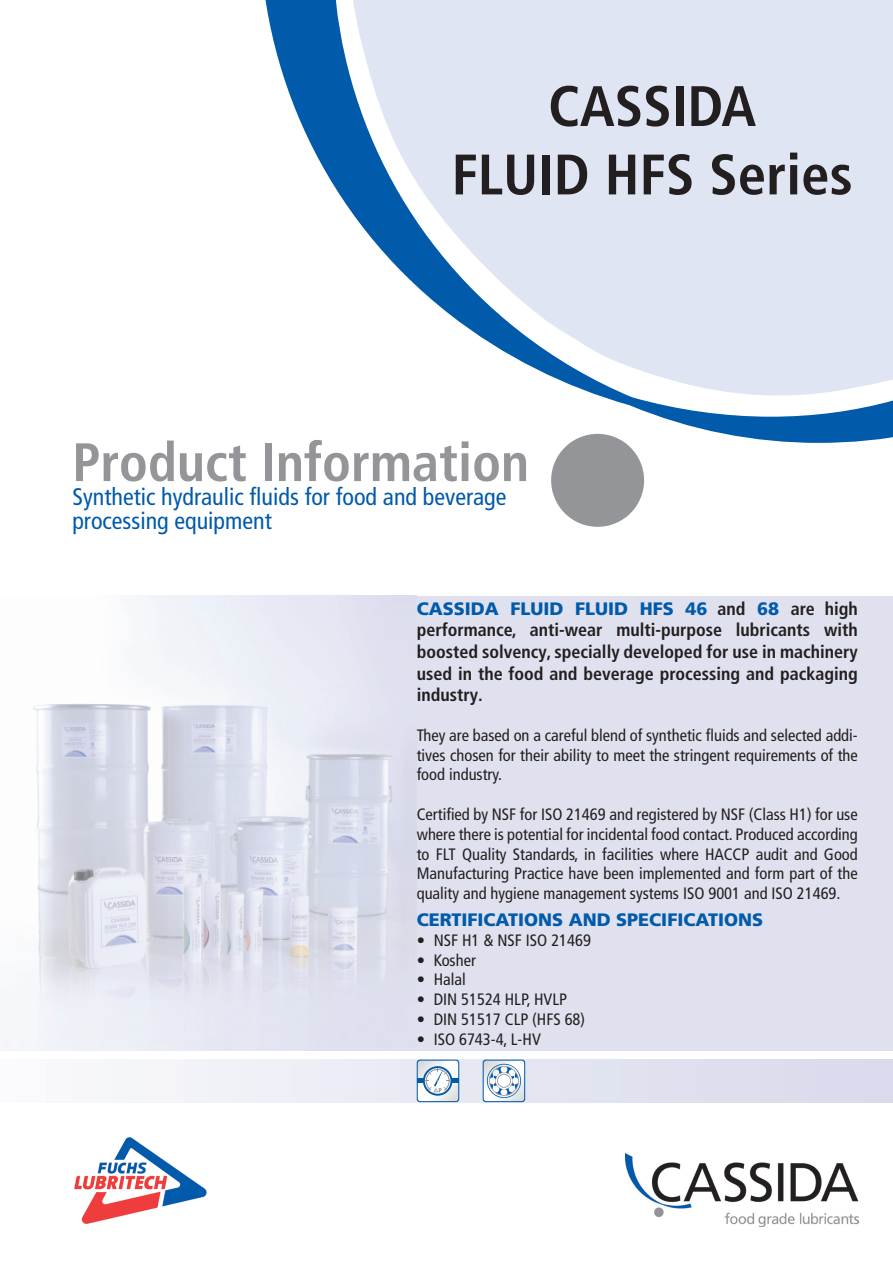
<style>
.page{position:relative;width:893px;height:1263px;background:#fff}
.page>*{position:absolute;margin:0;border:0;box-sizing:border-box;transform-origin:0 0}
.t1{font:700 condensed 57px/68.4px "Frutiger LT Com";color:#231f20;text-align:center}
.t2{font:700 condensed 54px "Frutiger LT Com";color:#939598}
.t3{font:condensed 24px/24px "Frutiger LT Com";color:#015aaa}
.t4{font:700 condensed 18px/21.6px "Frutiger LT Com";color:#231f20;text-align:justify}
.t5{font:900 18px "Frutiger LT Com";color:#015aaa}
.t6{font:condensed 16.5px/19.8px "Frutiger LT Com";color:#231f20;text-align:justify}
.s1{font-weight:900;font-stretch:normal;color:#015aaa}
</style>
<div class="page">
<div style="left:0;top:1059px;width:893px;height:43px;background:linear-gradient(to right,#f9fafc,#d6d9eb)"></div>
<div style="left:551px;top:434px;width:93px;height:93px;background:#939598;border-radius:50%"></div>
<svg style="left:265px;top:0;width:628px;height:443px"></svg>
<svg style="left:345px;top:0;width:548px;height:399px;fill:#e0e5f3"></svg>
<div style="left:0;top:596px;width:893px;height:454px;background:#e0e1ee"></div>
<img style="left:0;top:596px;width:416px;height:454px">
<svg style="left:483px;top:1059px;width:42px;height:43px"></svg>
<svg style="left:417px;top:1059px;width:42px;height:43px"></svg>
<img style="left:625px;top:1153px;width:234px;height:74px">
<img style="left:74px;top:1137px;width:133px;height:87px">
<h1 class="t1" style="left:451px;top:72px;width:403px">CASSIDA<br>FLUID HFS Series</h1>
<h2 class="t2" style="left:72px;top:430px;width:458px">Product Information</h2>
<h3 class="t3" style="left:72px;top:485px;width:436px">Synthetic hydraulic fluids for food and beverage processing equipment</h3>
<p class="t4" style="left:417px;top:598px;width:443px"><span class="s1">CASSIDA FLUID FLUID HFS 46</span> and <span class="s1">68</span> are high performance, anti-wear multi-purpose lubricants with boosted solvency, specially developed for use in machinery used in the food and beverage processing and packaging industry.</p>
<p class="t6" style="left:417px;top:725px;width:443px">They are based on a careful blend of synthetic fluids and selected addi&shy;tives chosen for their ability to meet the stringent requirements of the food industry.</p>
<p class="t6" style="left:417px;top:804px;width:443px">Certified by NSF for ISO 21469 and registered by NSF (Class H1) for use where there is potential for incidental food contact. Produced according to FLT Quality Standards, in facilities where HACCP audit and Good Manufacturing Practice have been implemented and form part of the quality and hygiene management systems ISO 9001 and ISO 21469.</p>
<p class="t5" style="left:417px;top:909px;width:348px">CERTIFICATIONS AND SPECIFICATIONS</p>
<p class="t6" style="left:417px;top:930px;width:176px">• NSF H1 &amp; NSF ISO 21469</p>
<p class="t6" style="left:417px;top:950px;width:61px">• Kosher</p>
<p class="t6" style="left:417px;top:970px;width:51px">• Halal</p>
<p class="t6" style="left:417px;top:990px;width:152px">• DIN 51524 HLP, HVLP</p>
<p class="t6" style="left:417px;top:1009px;width:170px">• DIN 51517 CLP (HFS 68)</p>
<p class="t6" style="left:417px;top:1029px;width:126px">• ISO 6743-4, L-HV</p>
</div>
